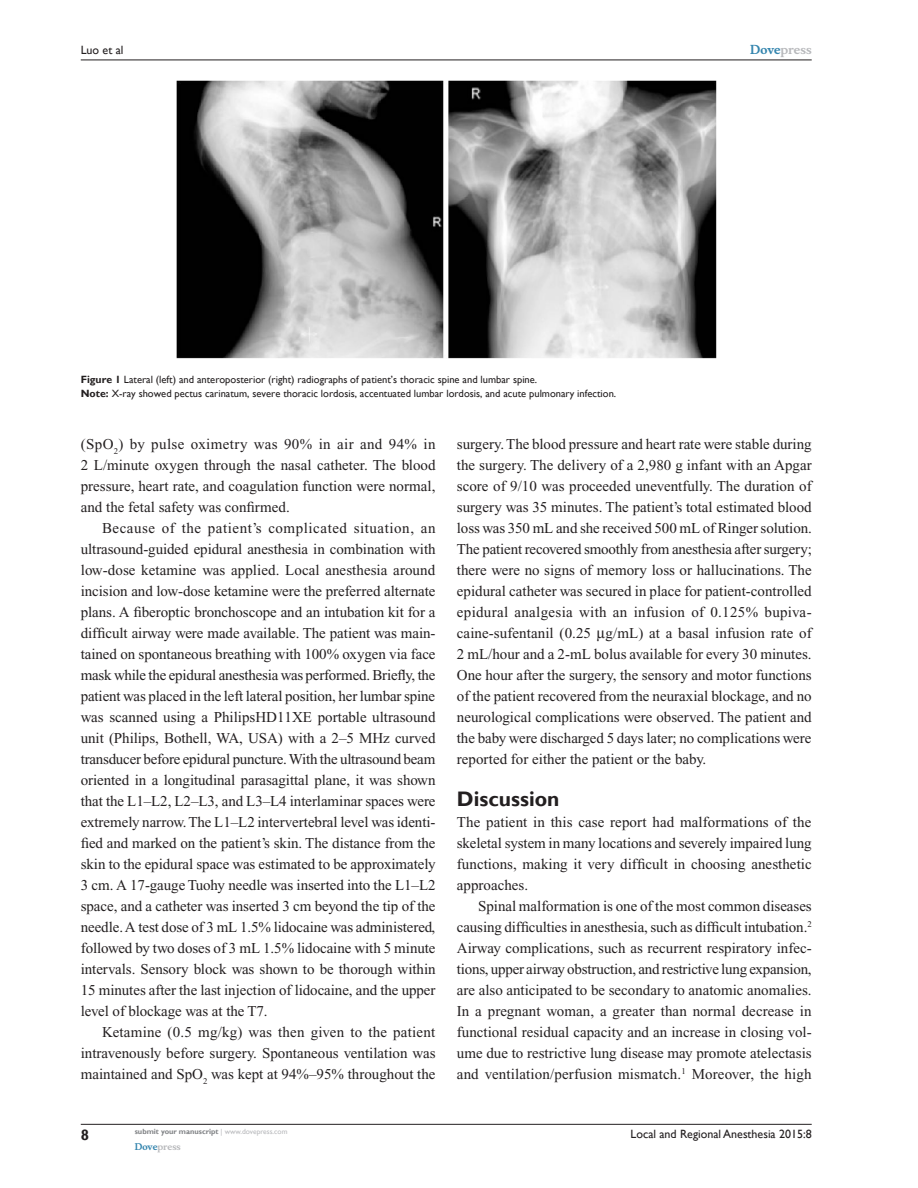
<style>
.page{position:relative;width:918px;height:1188px;background:#fff}
.page>*{position:absolute;margin:0;border:0;box-sizing:border-box;transform-origin:0 0}
.t1{font:700 21px "Gill Sans";color:#231f20}
.Tx{font:15px/21px "Times New Roman";color:#231f20;text-align:justify}
.TxF{font:15px/21px "Times New Roman";letter-spacing:.005em;color:#231f20;text-align:justify}
.RunFolio-V{font:700 15px "Gill Sans";color:#231f20}
.RunF-V{font:12px "Gill Sans";color:#231f20}
.RunH-Brand-V{font:700 12px "Musee";color:#b8b9bc}
.RunH-V{font:12px "Gill Sans";color:#231f20}
.FC{font:10.5px "Gill Sans";color:#231f20}
.RunF-Brand-V{font:700 9px "Musee";color:#b8b9bc}
.RunF-SubmityourMS-V{font:700 7.5px "Gill Sans";color:#808285}
.s1{font-weight:700}
.s2{color:#3485ae}
.s3{font-weight:400;color:#b8b9bc}
</style>
<div class="page">
<hr style="left:81px;top:1124px;width:731px;height:1px;background:#231f20">
<hr style="left:81px;top:60px;width:731px;height:1px;background:#231f20">
<img style="left:176px;top:81px;width:540px;height:277px">
<p class="RunH-V" style="left:81px;top:43px;width:44px">Luo et al</p>
<p class="FC" style="left:81px;top:374px;width:458px"><span class="s1">Figure 1</span> Lateral (left) and anteroposterior (right) radiographs of patient’s thoracic spine and lumbar spine.</p>
<p class="FC" style="left:81px;top:387px;width:537px"><span class="s1">Note:</span> X-ray showed pectus carinatum, severe thoracic lordosis, accentuated lumbar lordosis, and acute pulmonary infection.</p>
<p class="RunH-Brand-V" style="left:750px;top:43px;width:63px"><span class="s2">Dove</span>press</p>
<p class="Tx" style="left:81px;top:434px;width:356px">(SpO<sub>2</sub>) by pulse oximetry was 90% in air and 94% in 2 L/minute oxygen through the nasal catheter. The blood pressure, heart rate, and coagulation function were normal, and the fetal safety was confirmed.</p>
<p class="Tx" style="left:81px;top:518px;width:356px;text-indent:21px">Because of the patient’s complicated situation, an ultrasound-guided epidural anesthesia in combination with low-dose ketamine was applied. Local anesthesia around incision and low-dose ketamine were the preferred alternate plans. A fiberoptic bronchoscope and an intubation kit for a difficult airway were made available. The patient was main&shy;tained on spontaneous breathing with 100% oxygen via face mask while the epidural anesthesia was performed. Briefly, the patient was placed in the left lateral position, her lumbar spine was scanned using a PhilipsHD11XE portable ultrasound unit (Philips, Bothell, WA, USA) with a 2–5 MHz curved transducer before epidural puncture. With the ultrasound beam oriented in a longitudinal parasagittal plane, it was shown that the L1–L2, L2–L3, and L3–L4 interlaminar spaces were extremely narrow. The L1–L2 intervertebral level was identi&shy;fied and marked on the patient’s skin. The distance from the skin to the epidural space was estimated to be approximately 3 cm. A 17-gauge Tuohy needle was inserted into the L1–L2 space, and a catheter was inserted 3 cm beyond the tip of the needle. A test dose of 3 mL 1.5% lidocaine was administered, followed by two doses of 3 mL 1.5% lidocaine with 5 minute intervals. Sensory block was shown to be thorough within 15 minutes after the last injection of lidocaine, and the upper level of blockage was at the T7.</p>
<p class="Tx" style="left:81px;top:1022px;width:356px;text-indent:21px">Ketamine (0.5 mg/kg) was then given to the patient intravenously before surgery. Spontaneous ventilation was maintained and SpO<sub>2</sub> was kept at 94%–95% throughout the</p>
<p class="Tx" style="left:457px;top:434px;width:357px">surgery. The blood pressure and heart rate were stable during the surgery. The delivery of a 2,980 g infant with an Apgar score of 9/10 was proceeded uneventfully. The duration of surgery was 35 minutes. The patient’s total estimated blood loss was 350 mL and she received 500 mL of Ringer solution.<br>The patient recovered smoothly from anesthesia after surgery; there were no signs of memory loss or hallucinations. The epidural catheter was secured in place for patient-controlled epidural analgesia with an infusion of 0.125% bupiva&shy;caine-sufentanil (0.25 g/mL) at a basal infusion rate of 2 mL/hour and a 2-mL bolus available for every 30 minutes.<br>One hour after the surgery, the sensory and motor functions of the patient recovered from the neuraxial blockage, and no neurological complications were observed. The patient and the baby were discharged 5 days later; no complications were reported for either the patient or the baby.</p>
<h1 class="t1" style="left:457px;top:787px;width:104px">Discussion</h1>
<p class="TxF" style="left:457px;top:812px;width:356px">The patient in this case report had malformations of the skeletal system in many locations and severely impaired lung functions, making it very difficult in choosing anesthetic approaches.</p>
<p class="Tx" style="left:457px;top:896px;width:356px;text-indent:21px">Spinal malformation is one of the most common diseases causing difficulties in anesthesia, such as difficult intubation.<sup>2<br></sup>Airway complications, such as recurrent respiratory infec&shy;tions, upper airway obstruction, and restrictive lung expansion, are also anticipated to be secondary to anatomic anomalies.<br>In a pregnant woman, a greater than normal decrease in functional residual capacity and an increase in closing vol&shy;ume due to restrictive lung disease may promote atelectasis and ventilation/perfusion mismatch.<sup>1</sup> Moreover, the high</p>
<p class="RunFolio-V" style="left:81px;top:1126px;width:10px">8</p>
<p class="RunF-SubmityourMS-V" style="left:135px;top:1127px;width:154px">submit your manuscript <span class="s3">| www.dovepress.com</span></p>
<p class="RunF-Brand-V" style="left:135px;top:1141px;width:48px"><span class="s2">Dove</span>press</p>
<p class="RunF-V" style="left:631px;top:1127px;width:183px">Local and Regional Anesthesia 2015:8</p>
</div>
